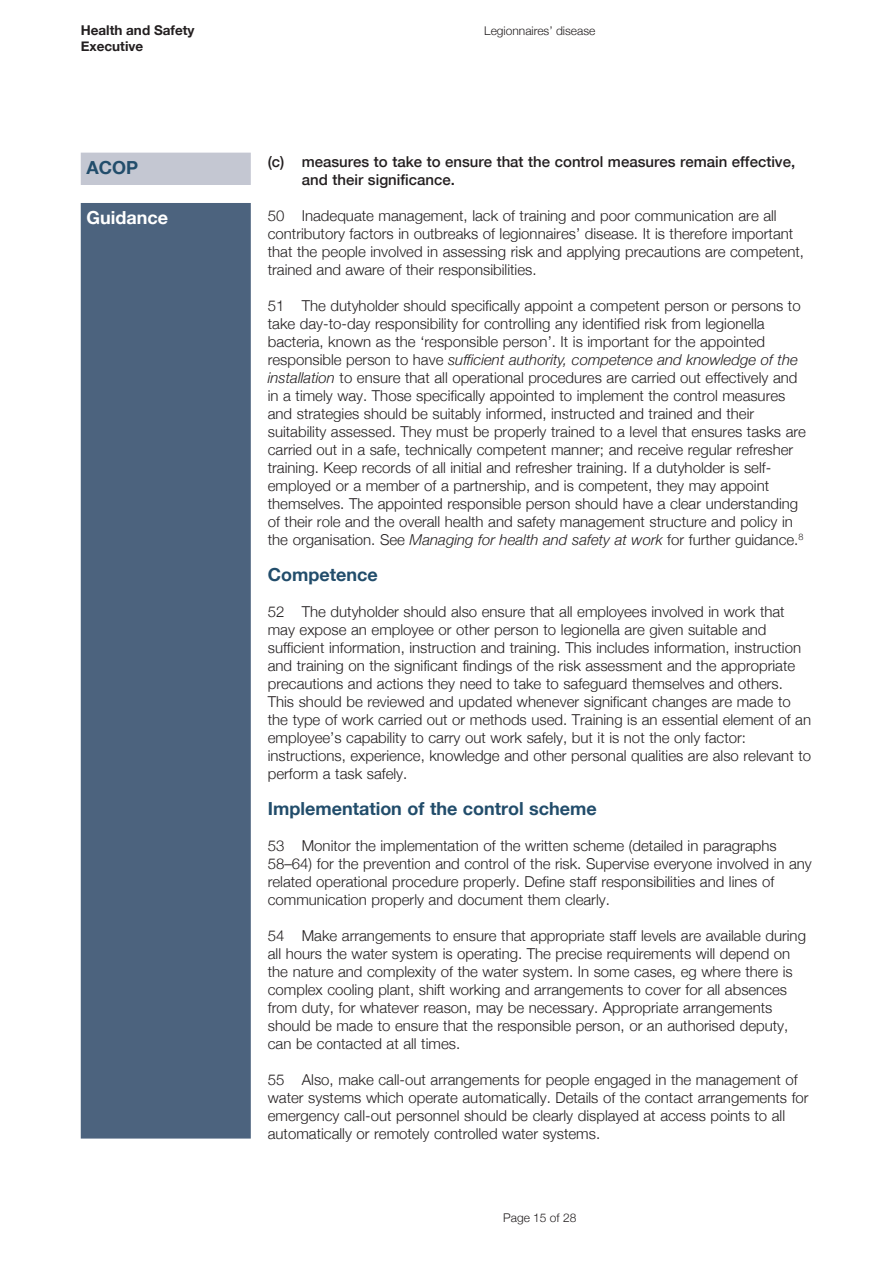
<style>
.page{position:relative;width:893px;height:1263px;background:#fff}
.page>*{position:absolute;margin:0;border:0;box-sizing:border-box;transform-origin:0 0}
.t1{font:700 18px "Helvetica Neue";color:#224d6b}
.t2{font:700 18px "Helvetica Neue";color:#fff}
.t3{font:300 15px/18px "Helvetica Neue";color:#231f20}
.t4{font:500 15px/18px "Helvetica Neue";color:#231f20}
.t5{font:700 13.5px/16.5px "Helvetica Neue";color:#231f20}
.t6{font:300 12px "Helvetica Neue";color:#231f20}
.s1{font-style:italic}
</style>
<div class="page">
<div style="left:82px;top:204px;width:168px;height:934px;background:#4c637e"></div>
<div style="left:81px;top:203px;width:170px;height:936px;border:2px solid #4c637e"></div>
<div style="left:82px;top:153px;width:168px;height:31px;background:#c4c7d2"></div>
<div style="left:81px;top:153px;width:170px;height:32px;border:2px solid #c4c7d2"></div>
<p class="t5" style="left:81px;top:21px;width:115px">Health and Safety<br>Executive</p>
<p class="t6" style="left:484px;top:23px;width:113px">Legionnaires’ disease</p>
<p class="t1" style="left:87px;top:156px;width:53px">ACOP</p>
<p class="t2" style="left:87px;top:207px;width:83px">Guidance</p>
<p class="t4" style="left:302px;top:152px;width:495px;text-indent:-34px">(c) measures to take to ensure that the control measures remain effective, and their significance.</p>
<p class="t3" style="left:268px;top:206px;width:538px">50 Inadequate management, lack of training and poor communication are all contributory factors in outbreaks of legionnaires’ disease. It is therefore important that the people involved in assessing risk and applying precautions are competent, trained and aware of their responsibilities.</p>
<p class="t3" style="left:268px;top:296px;width:540px">51 The dutyholder should specifically appoint a competent person or persons to take day-to-day responsibility for controlling any identified risk from legionella bacteria, known as the ‘responsible person’. It is important for the appointed responsible person to have <span class="s1">sufficient authority, competence and knowledge of the installation</span> to ensure that all operational procedures are carried out effectively and in a timely way. Those specifically appointed to implement the control measures and strategies should be suitably informed, instructed and trained and their suitability assessed. They must be properly trained to a level that ensures tasks are carried out in a safe, technically competent manner; and receive regular refresher training. Keep records of all initial and refresher training. If a dutyholder is self&shy;employed or a member of a partnership, and is competent, they may appoint themselves. The appointed responsible person should have a clear understanding of their role and the overall health and safety management structure and policy in the organisation. See <span class="s1">Managing for health and safety at work</span> for further guidance.<sup>8</sup></p>
<p class="t1" style="left:268px;top:563px;width:111px">Competence</p>
<p class="t3" style="left:268px;top:602px;width:545px">52 The dutyholder should also ensure that all employees involved in work that may expose an employee or other person to legionella are given suitable and sufficient information, instruction and training. This includes information, instruction and training on the significant findings of the risk assessment and the appropriate precautions and actions they need to take to safeguard themselves and others.<br>This should be reviewed and updated whenever significant changes are made to the type of work carried out or methods used. Training is an essential element of an employee’s capability to carry out work safely, but it is not the only factor: instructions, experience, knowledge and other personal qualities are also relevant to perform a task safely.</p>
<p class="t1" style="left:268px;top:797px;width:331px">Implementation of the control scheme</p>
<p class="t3" style="left:268px;top:836px;width:546px">53 Monitor the implementation of the written scheme (detailed in paragraphs 58–64) for the prevention and control of the risk. Supervise everyone involved in any related operational procedure properly. Define staff responsibilities and lines of communication properly and document them clearly.</p>
<p class="t3" style="left:268px;top:926px;width:540px">54 Make arrangements to ensure that appropriate staff levels are available during all hours the water system is operating. The precise requirements will depend on the nature and complexity of the water system. In some cases, eg where there is complex cooling plant, shift working and arrangements to cover for all absences from duty, for whatever reason, may be necessary. Appropriate arrangements should be made to ensure that the responsible person, or an authorised deputy, can be contacted at all times.</p>
<p class="t3" style="left:268px;top:1070px;width:542px">55 Also, make call-out arrangements for people engaged in the management of water systems which operate automatically. Details of the contact arrangements for emergency call-out personnel should be clearly displayed at access points to all automatically or remotely controlled water systems.</p>
<p class="t6" style="left:503px;top:1211px;width:75px">Page 15 of 28</p>
</div>
